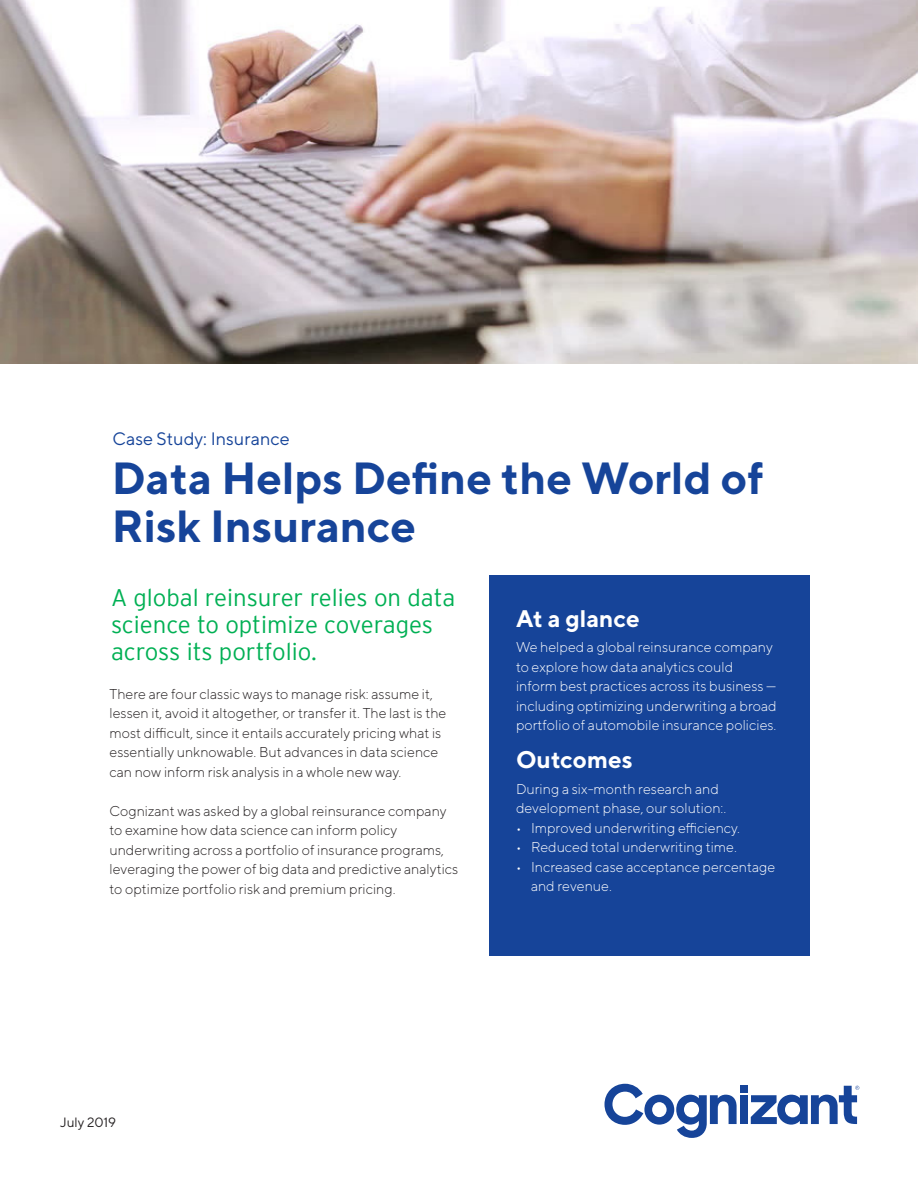
<style>
.page{position:relative;width:918px;height:1188px;background:#fff}
.page>*{position:absolute;margin:0;border:0;box-sizing:border-box;transform-origin:0 0}
.t1{font:700 45px/48px "TT Norms";color:#164499}
.t2{font:300 24px/27px "Interstate";color:#00b054}
.t3{font:700 24px "TT Norms";color:#fff}
.t4{font:18px "TT Norms";color:#164499}
.t5{font:300 14.25px/19.5px "TT Norms";color:#231f20}
.t6{font:300 14.25px/19.5px "TT Norms";color:#fff}
.t7{font:13.5px "TT Norms";color:#231f20}
</style>
<div class="page">
<img style="left:1px;top:0;width:917px;height:364px">
<div style="left:489px;top:576px;width:321px;height:380px;background:#164499"></div>
<svg style="left:605px;top:1084px;width:132px;height:54px"></svg>
<div style="left:740px;top:1086px;width:8px;height:7px;background:#164499"></div>
<div style="left:740px;top:1095px;width:8px;height:29px;background:#164499"></div>
<svg style="left:751px;top:1086px;width:108px;height:39px"></svg>
<p class="t4" style="left:112px;top:427px;width:179px">Case Study: Insurance</p>
<p class="t1" style="left:112px;top:453px;width:654px">Data Helps Define the World of<br>Risk Insurance</p>
<p class="t2" style="left:111px;top:584px;width:346px">A global reinsurer relies on data science to optimize coverages across its portfolio.</p>
<p class="t5" style="left:110px;top:684px;width:338px">There are four classic ways to manage risk: assume it, lessen it, avoid it altogether, or transfer it. The last is the most difficult, since it entails accurately pricing what is essentially unknowable. But advances in data science can now inform risk analysis in a whole new way.</p>
<p class="t5" style="left:110px;top:801px;width:350px">Cognizant was asked by a global reinsurance company to examine how data science can inform policy underwriting across a portfolio of insurance programs, leveraging the power of big data and predictive analytics to optimize portfolio risk and premium pricing.</p>
<p class="t3" style="left:516px;top:603px;width:125px">At a glance</p>
<p class="t6" style="left:516px;top:637px;width:262px">We helped a global reinsurance company to explore how data analytics could inform best practices across its business — including optimizing underwriting a broad portfolio of automobile insurance policies.</p>
<p class="t3" style="left:516px;top:745px;width:118px">Outcomes</p>
<p class="t6" style="left:516px;top:779px;width:212px">During a six-month research and development phase, our solution:.</p>
<p class="t6" style="left:516px;top:818px;width:226px">• Improved underwriting efficiency.</p>
<p class="t6" style="left:516px;top:837px;width:222px">• Reduced total underwriting time.</p>
<p class="t6" style="left:531px;top:857px;width:246px;text-indent:-15px">• Increased case acceptance percentage and revenue.</p>
<p class="t7" style="left:60px;top:1114px;width:58px">July 2019</p>
</div>
